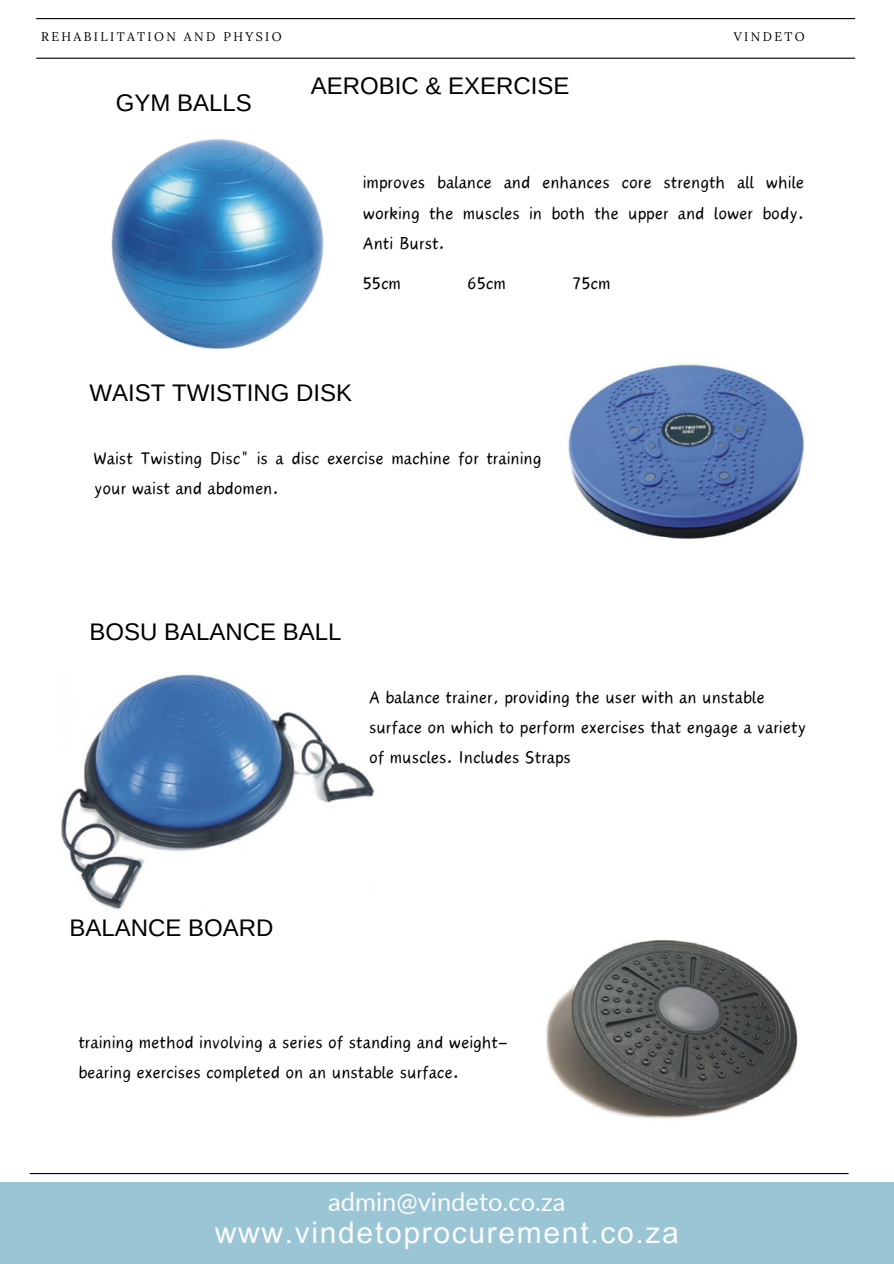
<style>
.page{position:relative;width:894px;height:1264px;background:#fff}
.page>*{position:absolute;margin:0;border:0;box-sizing:border-box;transform-origin:0 0}
.t1{font:30px "Arial MT Pro";letter-spacing:.055em;color:#fbfbfb}
.t2{font:25.5px "Lato";color:#fbfbfb}
.t3{font:24px "Arimo";color:#000}
.t4{font:21.75px/30.3px "Canva Wander World";color:#000}
.t5{font:12.45px "Lora";letter-spacing:.19em;color:#000}
</style>
<div class="page">
<hr style="left:36px;top:18px;width:818px;height:1px;background:#000">
<hr style="left:36px;top:58px;width:818px;height:1px;background:#000">
<hr style="left:30px;top:1172px;width:818px;height:2px;background:#000">
<div style="left:0;top:1181px;width:893px;height:82px;background:#9ac5d5"></div>
<img style="left:568px;top:364px;width:237px;height:175px">
<img style="left:111px;top:139px;width:213px;height:211px">
<img style="left:61px;top:673px;width:314px;height:237px">
<img style="left:546px;top:940px;width:252px;height:179px">
<h4 class="t5" style="left:41px;top:28px;width:242px">REHABILITATION AND PHYSIO</h4>
<h4 class="t5" style="left:733px;top:28px;width:72px">VINDETO</h4>
<h4 class="t3" style="left:310px;top:73px;width:260px">AEROBIC &amp; EXERCISE</h4>
<h2 class="t3" style="left:116px;top:90px;width:137px">GYM BALLS</h2>
<h4 class="t4" style="left:362px;top:167px;width:443px;text-align:justify">improves balance and enhances core strength all while working the muscles in both the upper and lower body.<br>Anti Burst.</h4>
<p class="t4" style="left:362px;top:268px;width:40px">55cm</p>
<h2 class="t4" style="left:467px;top:268px;width:40px">65cm</h2>
<p class="t4" style="left:572px;top:268px;width:40px">75cm</p>
<h2 class="t3" style="left:89px;top:379px;width:264px">WAIST TWISTING DISK</h2>
<p class="t4" style="left:94px;top:443px;width:449px">Waist Twisting Disc" is a disc exercise machine for training your waist and abdomen.</p>
<h2 class="t3" style="left:89px;top:618px;width:254px">BOSU BALANCE BALL</h2>
<h4 class="t4" style="left:369px;top:681px;width:438px">A balance trainer, providing the user with an unstable surface on which to perform exercises that engage a variety of muscles. Includes Straps</h4>
<p class="t3" style="left:69px;top:914px;width:206px">BALANCE BOARD</p>
<h1 class="t4" style="left:78px;top:1027px;width:430px">training method involving a series of standing and weight&shy;bearing exercises completed on an unstable surface.</h1>
<p class="t2" style="left:328px;top:1185px;width:239px">admin@vindeto.co.za</p>
<p class="t1" style="left:215px;top:1221px;width:465px">www.vindetoprocurement.co.za</p>
</div>
